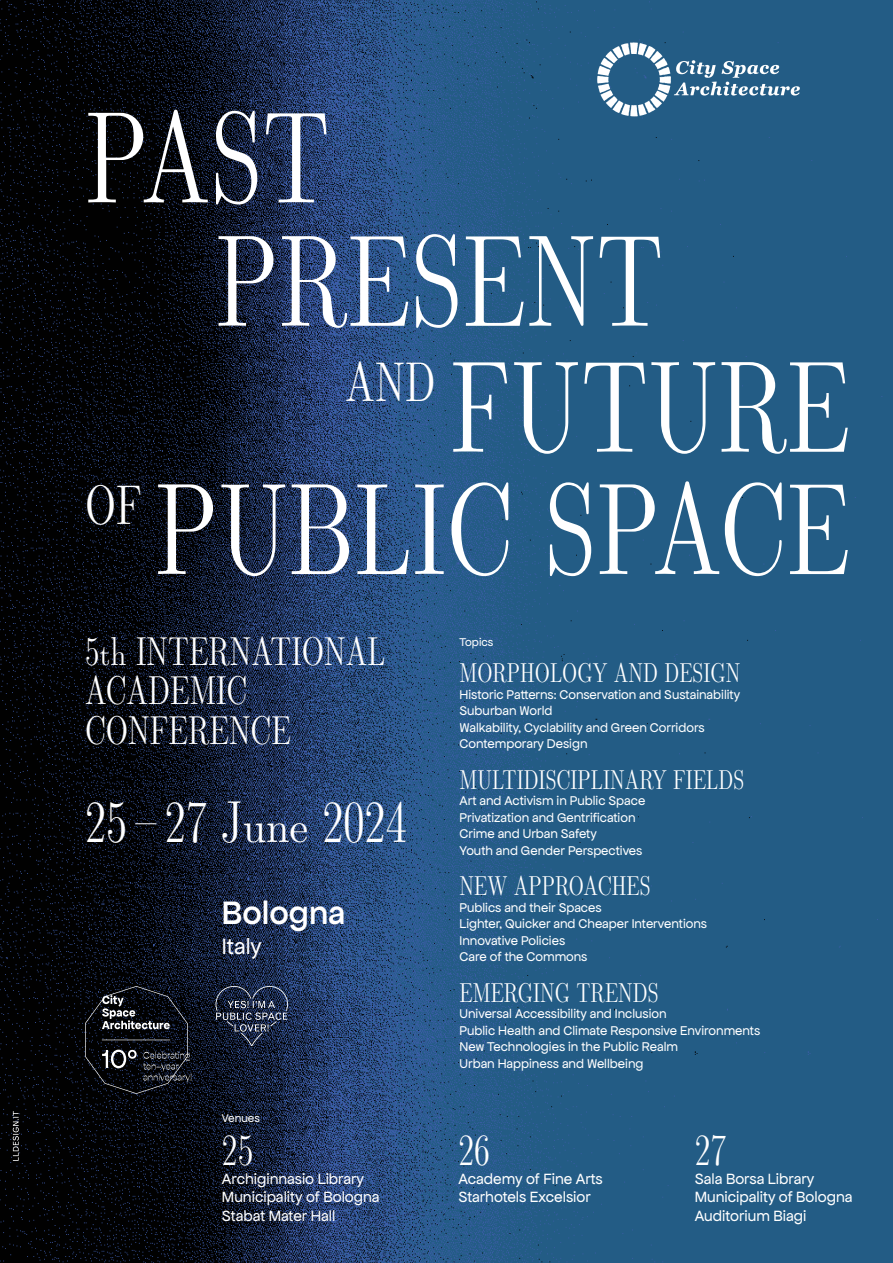
<style>
.page{position:relative;width:893px;height:1263px;background:#fff}
.page>*{position:absolute;margin:0;border:0;box-sizing:border-box;transform-origin:0 0}
.t1{font:93.3px "LM Roman Dunh 10";color:#fff}
.t2{font:42.15px "LM Roman Dunh 10";color:#fff}
.t3{font:39.9px "LM Roman Dunh 10";color:#fff}
.t4{font:34.5px "Apfel Grotezk Mittel";color:#fff}
.t5{font:31.5px "LM Roman Dunh 10";color:#fff}
.t6{font:28.8px "LM Roman Dunh 10";color:#fff}
.t7{font:23.55px "Apfel Grotezk";color:#fff}
.t8{font:19.5px "LM Roman Dunh 10";color:#fff}
.t9{font:15.75px "Apfel Grotezk";color:#fff}
.t10{font:13.5px "Apfel Grotezk";color:#fff}
.t11{font:12px "Apfel Grotezk";color:#fff}
</style>
<div class="page">
<div style="left:772px;top:0;width:112px;height:1263px;background:#235c85"></div>
<img style="left:0;top:0;width:772px;height:1263px">
<svg style="left:13px;top:1111px;width:6px;height:50px"></svg>
<img style="left:596px;top:41px;width:210px;height:77px">
<svg style="left:85px;top:986px;width:107px;height:108px;background:#1d2025"></svg>
<svg style="left:216px;top:986px;width:72px;height:60px;background:#2e3950"></svg>
<p class="t1" style="left:85px;top:116px;width:246px">PAST</p>
<p class="t1" style="left:215px;top:239px;width:450px">PRESENT</p>
<p class="t3" style="left:345px;top:364px;width:92px">AND</p>
<p class="t1" style="left:450px;top:365px;width:402px">FUTURE</p>
<p class="t3" style="left:85px;top:486px;width:59px">OF</p>
<p class="t1" style="left:155px;top:487px;width:697px">PUBLIC SPACE</p>
<p class="t6" style="left:85px;top:638px;width:302px">5th INTERNATIONAL</p>
<p class="t6" style="left:85px;top:677px;width:164px">ACADEMIC</p>
<p class="t6" style="left:85px;top:717px;width:207px">CONFERENCE</p>
<p class="t2" style="left:85px;top:803px;width:323px">25 – 27 June 2024</p>
<p class="t4" style="left:222px;top:893px;width:125px">Bologna</p>
<p class="t7" style="left:222px;top:934px;width:41px">Italy</p>
<p class="t11" style="left:222px;top:1112px;width:39px">Venues</p>
<p class="t5" style="left:222px;top:1135px;width:33px">25</p>
<p class="t9" style="left:222px;top:1170px;width:144px">Archiginnasio Library</p>
<p class="t9" style="left:222px;top:1189px;width:159px">Municipality of Bologna</p>
<p class="t9" style="left:222px;top:1208px;width:115px">Stabat Mater Hall</p>
<p class="t11" style="left:459px;top:636px;width:35px">Topics</p>
<p class="t8" style="left:459px;top:664px;width:282px">MORPHOLOGY AND DESIGN</p>
<p class="t10" style="left:459px;top:687px;width:282px">Historic Patterns: Conservation and Sustainability</p>
<p class="t10" style="left:459px;top:704px;width:95px">Suburban World</p>
<p class="t10" style="left:459px;top:720px;width:247px">Walkability, Cyclability and Green Corridors</p>
<p class="t10" style="left:459px;top:737px;width:130px">Contemporary Design</p>
<p class="t8" style="left:459px;top:771px;width:286px">MULTIDISCIPLINARY FIELDS</p>
<p class="t10" style="left:459px;top:794px;width:187px">Art and Activism in Public Space</p>
<p class="t10" style="left:459px;top:810px;width:178px">Privatization and Gentrification</p>
<p class="t10" style="left:459px;top:827px;width:139px">Crime and Urban Safety</p>
<p class="t10" style="left:459px;top:843px;width:184px">Youth and Gender Perspectives</p>
<p class="t8" style="left:459px;top:877px;width:192px">NEW APPROACHES</p>
<p class="t10" style="left:459px;top:900px;width:144px">Publics and their Spaces</p>
<p class="t10" style="left:459px;top:917px;width:249px">Lighter, Quicker and Cheaper Interventions</p>
<p class="t10" style="left:459px;top:933px;width:107px">Innovative Policies</p>
<p class="t10" style="left:459px;top:950px;width:129px">Care of the Commons</p>
<p class="t8" style="left:459px;top:984px;width:201px">EMERGING TRENDS</p>
<p class="t10" style="left:459px;top:1007px;width:209px">Universal Accessibility and Inclusion</p>
<p class="t10" style="left:459px;top:1023px;width:302px">Public Health and Climate Responsive Environments</p>
<p class="t10" style="left:459px;top:1040px;width:220px">New Technologies in the Public Realm</p>
<p class="t10" style="left:459px;top:1056px;width:185px">Urban Happiness and Wellbeing</p>
<p class="t5" style="left:458px;top:1135px;width:33px">26</p>
<p class="t9" style="left:458px;top:1170px;width:146px">Academy of Fine Arts</p>
<p class="t9" style="left:458px;top:1189px;width:134px">Starhotels Excelsior</p>
<p class="t5" style="left:695px;top:1135px;width:33px">27</p>
<p class="t9" style="left:695px;top:1170px;width:121px">Sala Borsa Library</p>
<p class="t9" style="left:695px;top:1189px;width:159px">Municipality of Bologna</p>
<p class="t9" style="left:695px;top:1208px;width:113px">Auditorium Biagi</p>
</div>
